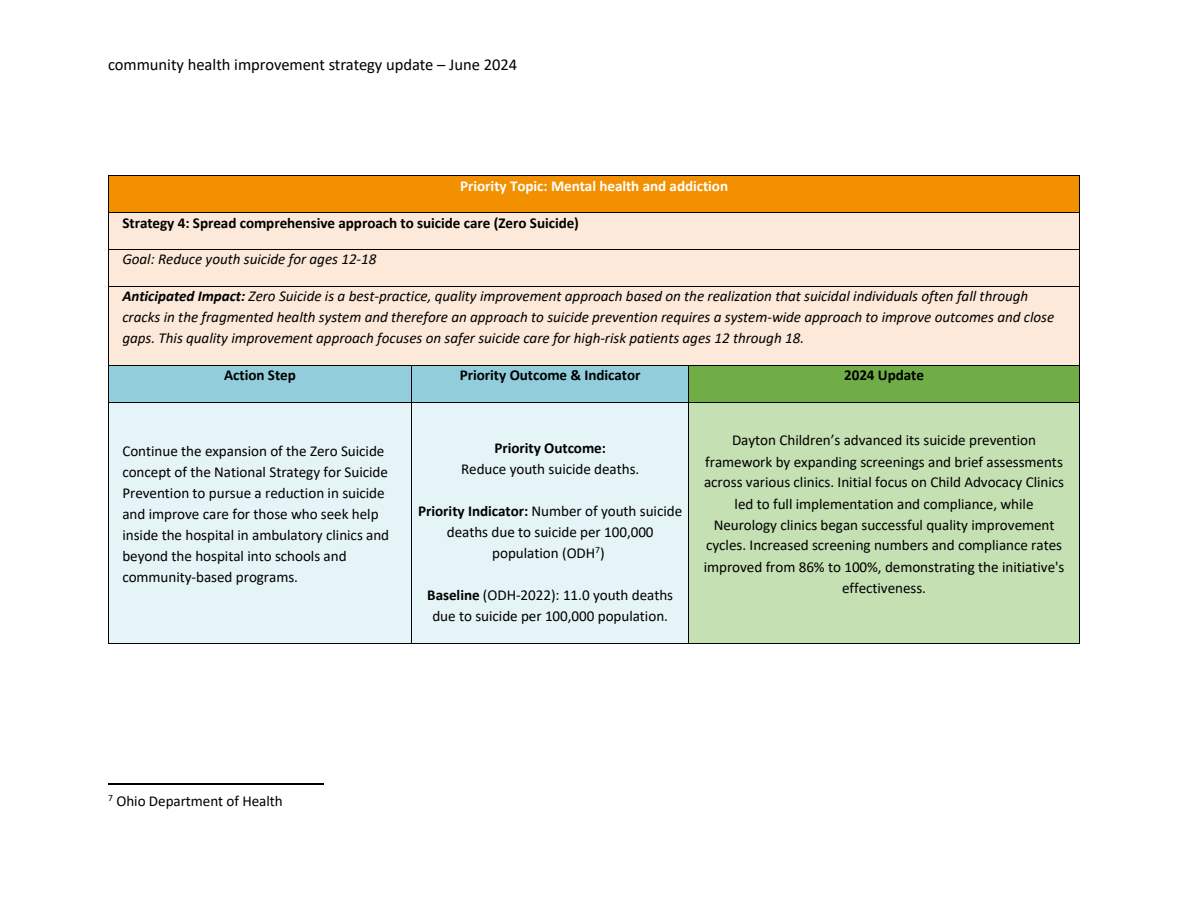
<style>
.page{position:relative;width:1188px;height:918px;background:#fff}
.page>*{position:absolute;margin:0;border:0;box-sizing:border-box;transform-origin:0 0}
.t1{font:16.5px "Calibri";color:#000}
.t2{font:15.15px/21px "Calibri";letter-spacing:-.005em;color:#000;text-align:center}
.t3{font:italic 15.15px/21px "Calibri";letter-spacing:-.005em;color:#000}
.t4{font:700 15.15px "Calibri";letter-spacing:-.005em;color:#000}
.t5{font:700 15.15px "Calibri";letter-spacing:-.005em;color:#fff}
.s1{font-weight:700}
</style>
<div class="page">
<div style="left:112px;top:176px;width:965px;height:36px;background:#f29000"></div>
<hr style="left:109px;top:175px;width:971px;height:1px;background:#000">
<hr style="left:108px;top:176px;width:1px;height:36px;background:#000">
<hr style="left:1080px;top:176px;width:1px;height:36px;background:#000">
<div style="left:112px;top:213px;width:965px;height:36px;background:#fde9d9"></div>
<hr style="left:109px;top:212px;width:971px;height:1px;background:#000">
<hr style="left:108px;top:213px;width:1px;height:36px;background:#000">
<hr style="left:1080px;top:213px;width:1px;height:36px;background:#000">
<div style="left:112px;top:250px;width:965px;height:36px;background:#fde9d9"></div>
<hr style="left:109px;top:249px;width:971px;height:1px;background:#000">
<hr style="left:108px;top:250px;width:1px;height:36px;background:#000">
<hr style="left:1080px;top:250px;width:1px;height:36px;background:#000">
<div style="left:112px;top:287px;width:965px;height:21px;background:#fde9d9"></div>
<div style="left:112px;top:308px;width:965px;height:21px;background:#fde9d9"></div>
<div style="left:112px;top:329px;width:965px;height:36px;background:#fde9d9"></div>
<hr style="left:109px;top:286px;width:971px;height:1px;background:#000">
<hr style="left:108px;top:287px;width:1px;height:78px;background:#000">
<hr style="left:1080px;top:287px;width:1px;height:78px;background:#000">
<div style="left:112px;top:365px;width:297px;height:37px;background:#92cddc"></div>
<div style="left:412px;top:365px;width:276px;height:37px;background:#92cddc"></div>
<div style="left:692px;top:365px;width:385px;height:37px;background:#70ad47"></div>
<hr style="left:109px;top:365px;width:302px;height:1px;background:#000">
<hr style="left:412px;top:365px;width:276px;height:1px;background:#000">
<hr style="left:689px;top:365px;width:391px;height:1px;background:#000">
<hr style="left:108px;top:365px;width:1px;height:37px;background:#000">
<hr style="left:411px;top:365px;width:1px;height:37px;background:#000">
<hr style="left:688px;top:365px;width:1px;height:37px;background:#000">
<hr style="left:1080px;top:365px;width:1px;height:37px;background:#000">
<div style="left:109px;top:402px;width:302px;height:241px;background:#e5f4f7"></div>
<div style="left:412px;top:402px;width:276px;height:241px;background:#e5f4f7"></div>
<div style="left:689px;top:402px;width:391px;height:241px;background:#c5e0b3"></div>
<hr style="left:109px;top:402px;width:302px;height:1px;background:#000">
<hr style="left:412px;top:402px;width:276px;height:1px;background:#000">
<hr style="left:689px;top:402px;width:391px;height:1px;background:#000">
<hr style="left:108px;top:402px;width:1px;height:241px;background:#000">
<hr style="left:109px;top:643px;width:302px;height:1px;background:#000">
<hr style="left:411px;top:402px;width:1px;height:241px;background:#000">
<hr style="left:412px;top:643px;width:276px;height:1px;background:#000">
<hr style="left:688px;top:402px;width:1px;height:241px;background:#000">
<hr style="left:689px;top:643px;width:391px;height:1px;background:#000">
<hr style="left:1080px;top:402px;width:1px;height:241px;background:#000">
<hr style="left:108px;top:783px;width:216px;height:1px;background:#000">
<p class="t1" style="left:108px;top:54px;width:411px">community health improvement strategy update – June 2024</p>
<p class="t5" style="left:460px;top:176px;width:269px">Priority Topic: Mental health and addiction</p>
<p class="t4" style="left:122px;top:213px;width:458px">Strategy 4: Spread comprehensive approach to suicide care (Zero Suicide)</p>
<p class="t3" style="left:122px;top:249px;width:256px">Goal: Reduce youth suicide for ages 12-18</p>
<p class="t3" style="left:122px;top:285px;width:933px"><span class="s1">Anticipated Impact:</span> Zero Suicide is a best-practice, quality improvement approach based on the realization that suicidal individuals often fall through cracks in the fragmented health system and therefore an approach to suicide prevention requires a system-wide approach to improve outcomes and close gaps. This quality improvement approach focuses on safer suicide care for high-risk patients ages 12 through 18.</p>
<p class="t4" style="left:224px;top:365px;width:73px">Action Step</p>
<p class="t4" style="left:460px;top:365px;width:182px">Priority Outcome &amp; Indicator</p>
<p class="t4" style="left:844px;top:365px;width:81px">2024 Update</p>
<p class="t2" style="left:122px;top:440px;width:268px;text-align:left">Continue the expansion of the Zero Suicide concept of the National Strategy for Suicide Prevention to pursue a reduction in suicide and improve care for those who seek help inside the hospital in ambulatory clinics and beyond the hospital into schools and community-based programs.</p>
<p class="t4" style="left:495px;top:438px;width:113px">Priority Outcome:</p>
<p class="t2" style="left:461px;top:458px;width:180px">Reduce youth suicide deaths.</p>
<p class="t2" style="left:418px;top:500px;width:266px"><span class="s1">Priority Indicator:</span> Number of youth suicide deaths due to suicide per 100,000 population (ODH<sup>7</sup>)</p>
<p class="t2" style="left:427px;top:584px;width:247px"><span class="s1">Baseline</span> (ODH-2022): 11.0 youth deaths due to suicide per 100,000 population.</p>
<p class="t2" style="left:704px;top:430px;width:362px">Dayton Children’s advanced its suicide prevention framework by expanding screenings and brief assessments across various clinics. Initial focus on Child Advocacy Clinics led to full implementation and compliance, while Neurology clinics began successful quality improvement cycles. Increased screening numbers and compliance rates improved from 86% to 100%, demonstrating the initiative's effectiveness.</p>
<p class="t2" style="left:108px;top:790px;width:176px"><sup>7</sup> Ohio Department of Health</p>
</div>
